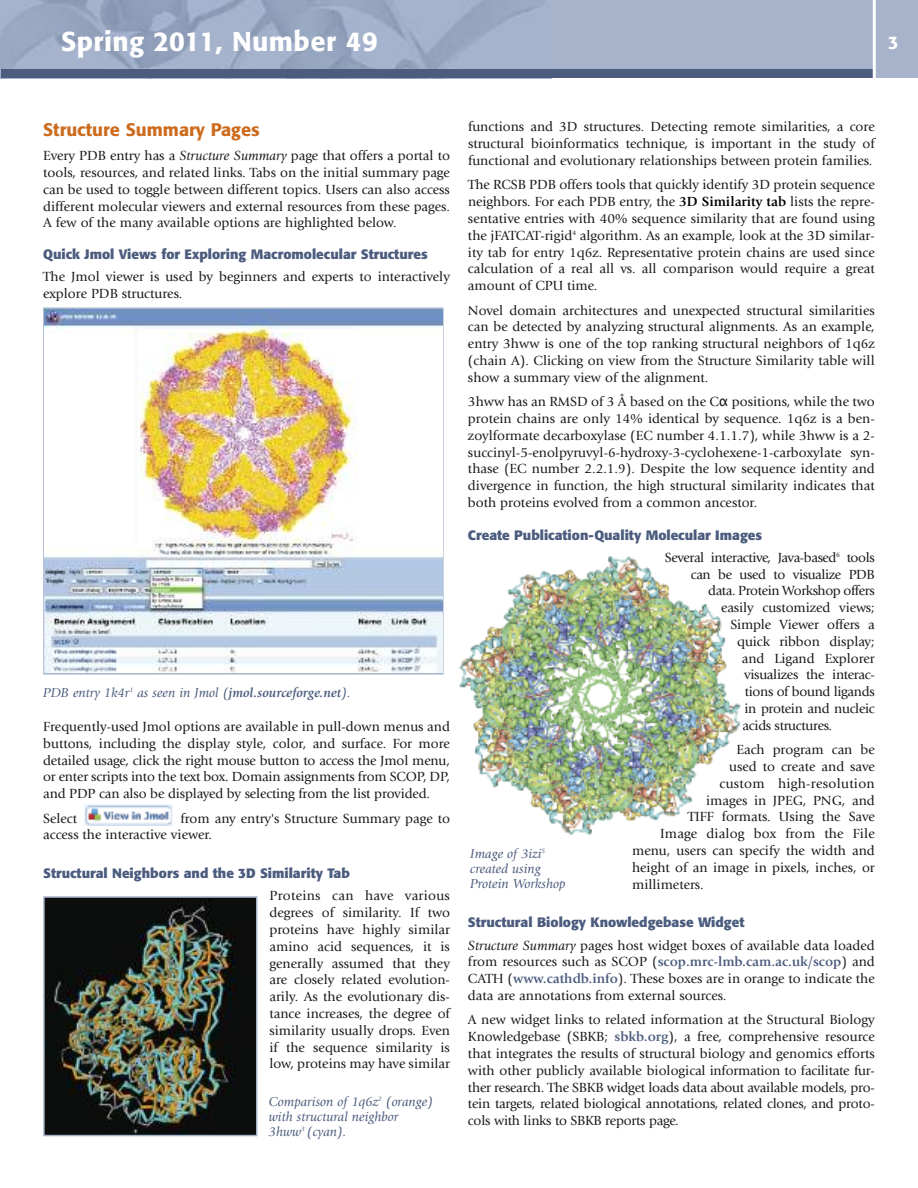
<style>
.page{position:relative;width:918px;height:1188px;background:#fff}
.page>*{position:absolute;margin:0;border:0;box-sizing:border-box;transform-origin:0 0}
.t1{font:500 27px "Formata";letter-spacing:.015em;color:#fff}
.t2{font:500 18px "Formata";color:#cd6b1d}
.t3{font:500 18px "Formata";color:#fff}
.t4{font:13.8px/16.8px "Giovanni Std";color:#191919;text-align:justify}
.t5{font:13.8px "Giovanni Std";letter-spacing:-.03em;color:#191919}
.t6{font:13.8px "Giovanni Std";letter-spacing:-.02em;color:#191919}
.t7{font:13.8px "Giovanni Std";letter-spacing:.02em;color:#191919}
.t8{font:700 13.5px "Formata";color:#4c5c7e}
.t9{font:italic 13.5px/15px "Giovanni Std";color:#4c5c7e}
.s1{font-style:italic}
.s2{font-weight:700}
.s3{font-weight:700;color:#000}
.s4{font-family:"Lucida Grande"}
.s5{font-weight:700;color:#4c5c7e}
</style>
<div class="page">
<div style="left:0;top:0;width:918px;height:78px;background:#a6b3cb"></div>
<img style="left:1px;top:0;width:543px;height:69px">
<div style="left:0;top:69px;width:875px;height:9px;background:#4c5c7e"></div>
<hr style="left:0;top:0;width:1px;height:78px;background:#a6b3cb">
<hr style="left:873px;top:0;width:3px;height:83px;background:#fff">
<img style="left:85px;top:804px;width:87px;height:22px">
<div style="left:43px;top:308px;width:401px;height:367px;border:2px solid #a6b3cb"></div>
<img style="left:45px;top:310px;width:397px;height:362px">
<img style="left:46px;top:899px;width:208px;height:234px">
<div style="left:43px;top:896px;width:214px;height:240px;border:2px solid #a6b3cb"></div>
<img style="left:452px;top:550px;width:293px;height:292px;border-radius:50%">
<h1 class="t1" style="left:61px;top:30px;width:318px">Spring 2011, Number 49</h1>
<h2 class="t3" style="left:888px;top:35px;width:12px">3</h2>
<h2 class="t2" style="left:43px;top:122px;width:218px">Structure Summary Pages</h2>
<p class="t4" style="left:43px;top:148px;width:408px">Every PDB entry has a <span class="s1">Structure Summary</span> page that offers a portal to tools, resources, and related links. Tabs on the initial summary page can be used to toggle between different topics. Users can also access different molecular viewers and external resources from these pages.<br>A few of the many available options are highlighted below.</p>
<p class="t8" style="left:43px;top:248px;width:386px">Quick Jmol Views for Exploring Macromolecular Structures</p>
<p class="t4" style="left:43px;top:269px;width:408px">The Jmol viewer is used by beginners and experts to interactively explore PDB structures.</p>
<p class="t9" style="left:43px;top:686px;width:309px">PDB entry 1k4r<sup>1</sup> as seen in Jmol (<span class="s2">jmol.sourceforge.net</span>).</p>
<p class="t4" style="left:43px;top:719px;width:408px">Frequently-used Jmol options are available in pull-down menus and buttons, including the display style, color, and surface. For more detailed usage, click the right mouse button to access the Jmol menu, or enter scripts into the text box. Domain assignments from SCOP, DP, and PDP can also be displayed by selecting from the list provided.</p>
<p class="t4" style="left:43px;top:811px;width:35px">Select</p>
<p class="t4" style="left:43px;top:811px;width:408px;text-indent:137px">from any entry's Structure Summary page to access the interactive viewer.</p>
<p class="t8" style="left:43px;top:868px;width:308px">Structural Neighbors and the 3D Similarity Tab</p>
<p class="t4" style="left:269px;top:889px;width:182px">Proteins can have various degrees of similarity. If two proteins have highly similar amino acid sequences, it is generally assumed that they are closely related evolution&shy;arily. As the evolutionary dis&shy;tance increases, the degree of similarity usually drops. Even if the sequence similarity is low, proteins may have similar</p>
<p class="t9" style="left:269px;top:1095px;width:166px">Comparison of 1q6z<sup>2</sup> (orange) with structural neighbor<br>3hww<sup>3</sup> (cyan).</p>
<p class="t4" style="left:468px;top:120px;width:408px">functions and 3D structures. Detecting remote similarities, a core structural bioinformatics technique, is important in the study of functional and evolutionary relationships between protein families.</p>
<p class="t4" style="left:468px;top:178px;width:408px">The RCSB PDB offers tools that quickly identify 3D protein sequence neighbors. For each PDB entry, the <span class="s3">3D Similarity tab</span> lists the repre&shy;sentative entries with 40% sequence similarity that are found using the jFATCAT-rigid<sup>4</sup> algorithm. As an example, look at the 3D similar&shy;ity tab for entry 1q6z. Representative protein chains are used since calculation of a real all vs. all comparison would require a great amount of CPU time.</p>
<p class="t4" style="left:468px;top:303px;width:408px">Novel domain architectures and unexpected structural similarities can be detected by analyzing structural alignments. As an example, entry 3hww is one of the top ranking structural neighbors of 1q6z (chain A). Clicking on view from the Structure Similarity table will show a summary view of the alignment.</p>
<p class="t4" style="left:468px;top:394px;width:408px">3hww has an RMSD of 3 Å based on the C<span class="s4">α</span> positions, while the two protein chains are only 14% identical by sequence. 1q6z is a ben&shy;zoylformate decarboxylase (EC number 4.1.1.7), while 3hww is a 2- succinyl-5-enolpyruvyl-6-hydroxy-3-cyclohexene-1-carboxylate syn&shy;thase (EC number 2.2.1.9). Despite the low sequence identity and divergence in function, the high structural similarity indicates that both proteins evolved from a common ancestor.</p>
<p class="t8" style="left:468px;top:529px;width:296px">Create Publication-Quality Molecular Images</p>
<p class="t5" style="left:665px;top:552px;width:211px">Several interactive, Java-based<sup>6</sup> tools</p>
<p class="t5" style="left:691px;top:569px;width:185px">can be used to visualize PDB</p>
<p class="t5" style="left:708px;top:586px;width:168px">data. Protein Workshop offers</p>
<p class="t4" style="left:721px;top:600px;width:155px">easily customized views;</p>
<p class="t4" style="left:730px;top:617px;width:146px">Simple Viewer offers a</p>
<p class="t4" style="left:737px;top:634px;width:139px">quick ribbon display;</p>
<p class="t4" style="left:742px;top:651px;width:134px">and Ligand Explorer</p>
<p class="t6" style="left:744px;top:670px;width:132px">visualizes the interac-</p>
<p class="t6" style="left:745px;top:686px;width:131px">tions of bound ligands</p>
<p class="t6" style="left:744px;top:703px;width:132px">in protein and nucleic</p>
<p class="t6" style="left:743px;top:720px;width:91px">acids structures.</p>
<p class="t4" style="left:736px;top:742px;width:140px">Each program can be</p>
<p class="t4" style="left:729px;top:759px;width:147px">used to create and save</p>
<p class="t7" style="left:720px;top:778px;width:157px">custom high-resolution</p>
<p class="t4" style="left:706px;top:793px;width:170px">images in JPEG, PNG, and</p>
<p class="t4" style="left:688px;top:810px;width:188px">TIFF formats. Using the Save</p>
<p class="t4" style="left:660px;top:826px;width:216px">Image dialog box from the File</p>
<p class="t4" style="left:632px;top:843px;width:244px">menu, users can specify the width and</p>
<p class="t4" style="left:632px;top:860px;width:244px">height of an image in pixels, inches, or</p>
<p class="t4" style="left:632px;top:877px;width:73px">millimeters.</p>
<p class="t8" style="left:468px;top:917px;width:278px">Structural Biology Knowledgebase Widget</p>
<p class="t4" style="left:468px;top:938px;width:408px"><span class="s1">Structure Summary</span> pages host widget boxes of available data loaded from resources such as SCOP (<span class="s5">scop.mrc-lmb.cam.ac.uk/scop</span>) and CATH (<span class="s5">www.cathdb.info</span>). These boxes are in orange to indicate the data are annotations from external sources.</p>
<p class="t4" style="left:468px;top:1012px;width:408px">A new widget links to related information at the Structural Biology Knowledgebase (SBKB; <span class="s5">sbkb.org</span>), a free, comprehensive resource that integrates the results of structural biology and genomics efforts with other publicly available biological information to facilitate fur&shy;ther research. The SBKB widget loads data about available models, pro&shy;tein targets, related biological annotations, related clones, and proto&shy;cols with links to SBKB reports page.</p>
<p class="t9" style="left:470px;top:847px;width:97px">Image of 3izi<sup>5 </sup>created using<br>Protein Workshop</p>
</div>
